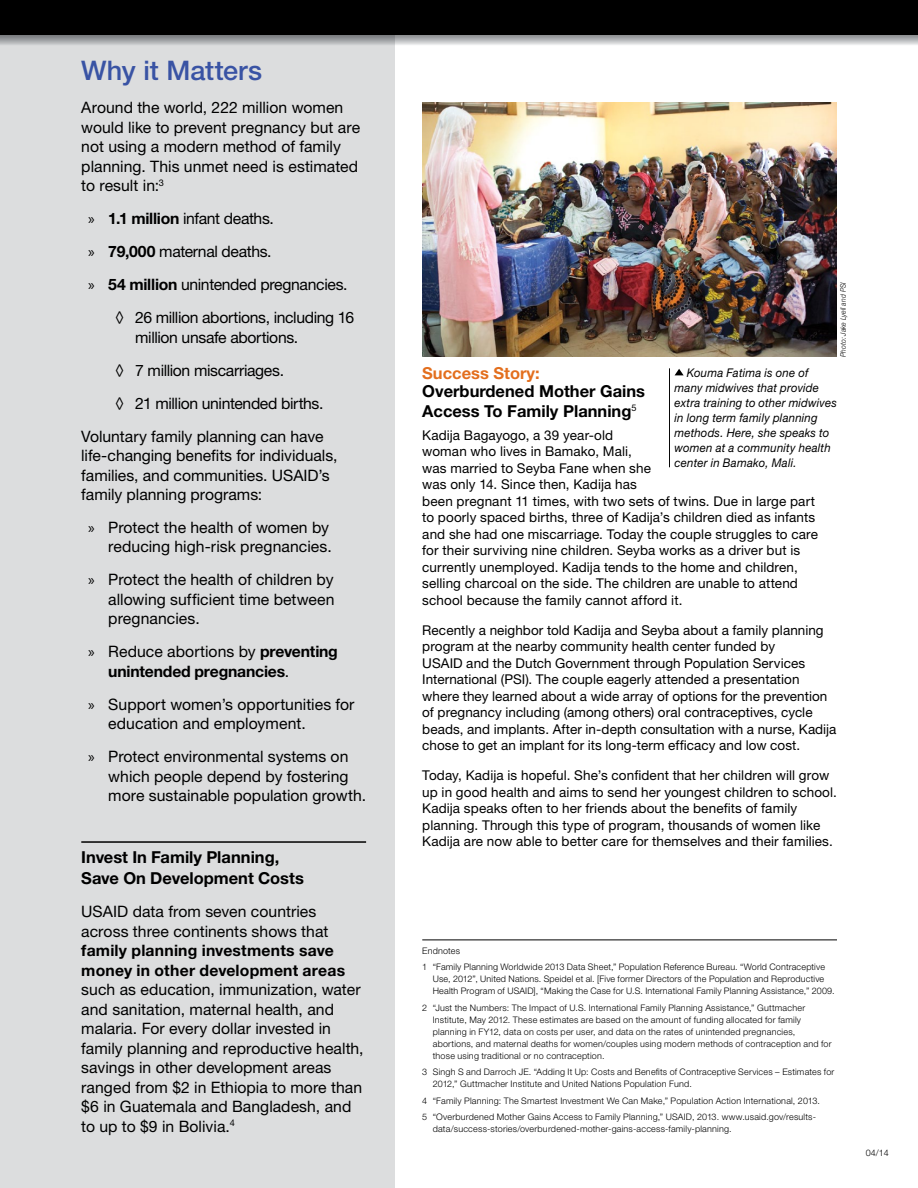
<style>
.page{position:relative;width:918px;height:1188px;background:#fff}
.page>*{position:absolute;margin:0;border:0;box-sizing:border-box;transform-origin:0 0}
.t1{font:500 27px "Helvetica Neue LT Std";color:#3953a4}
.t2{font:700 16.5px/21px "Helvetica Neue LT Std";color:#000}
.t3{font:700 16.5px "Helvetica Neue LT Std";color:#e36f1e}
.t4{font:15.75px/19.5px "Helvetica Neue LT Std";color:#000}
.t5{font:15.75px "Helvetica Neue LT Std";letter-spacing:-.025em;color:#000}
.t6{font:700 15.75px/19.5px "Helvetica Neue LT Std";letter-spacing:.01em;color:#000}
.t7{font:700 15.75px/19.5px "Helvetica Neue LT Std";letter-spacing:-.01em;color:#000}
.t8{font:15.75px "Helvetica Neue LT Std";letter-spacing:-.02em;color:#000}
.t9{font:13.5px/16.5px "Helvetica Neue LT Std";letter-spacing:.005em;color:#000}
.t10{font:italic 12px/15px "Helvetica Neue LT Std";letter-spacing:.015em;color:#000;scale:.95 1}
.t11{font:300 9px/12px "Helvetica Neue LT Std";letter-spacing:.02em;color:#000}
.t12{font:italic 300 7.5px "Helvetica Neue LT Std";letter-spacing:.005em;color:#000;scale:.9 1}
.s1{font-family:"Myriad Pro"}
.s2{font-weight:700}
.s3{font-family:"Myriad Pro";font-weight:400}
.s4{font-weight:400}
</style>
<div class="page">
<div style="left:0;top:0;width:395px;height:1188px;background:#dcddde"></div>
<hr style="left:81px;top:841px;width:285px;height:2px;background:#000">
<hr style="left:422px;top:940px;width:415px;height:1px;background:#000">
<svg style="left:0;top:35px;width:918px;height:10px;background:#adafb1"></svg>
<div style="left:0;top:0;width:918px;height:35px;background:#000"></div>
<img style="left:422px;top:103px;width:415px;height:254px">
<svg style="left:675px;top:369px;width:9px;height:6px"></svg>
<hr style="left:669px;top:368px;width:1px;height:99px;background:#000">
<h1 class="t1" style="left:81px;top:54px;width:182px">Why it Matters</h1>
<p class="t4" style="left:81px;top:97px;width:280px">Around the world, 222 million women would like to prevent pregnancy but are not using a modern method of family planning. This unmet need is estimated to result in:<sup>3</sup></p>
<p class="t5" style="left:88px;top:209px;width:187px"><span class="s1">»</span> <span class="s2">1.1 million</span> infant deaths.</p>
<p class="t8" style="left:88px;top:242px;width:185px"><span class="s1">»</span> <span class="s2">79,000</span> maternal deaths.</p>
<p class="t5" style="left:88px;top:275px;width:261px"><span class="s1">»</span> <span class="s2">54 million</span> unintended pregnancies.</p>
<p class="t5" style="left:115px;top:308px;width:241px">◊ 26 million abortions, including 16</p>
<p class="t5" style="left:135px;top:328px;width:165px">million unsafe abortions.</p>
<p class="t5" style="left:115px;top:361px;width:171px">◊ 7 million miscarriages.</p>
<p class="t5" style="left:115px;top:394px;width:210px">◊ 21 million unintended births.</p>
<p class="t4" style="left:81px;top:426px;width:244px">Voluntary family planning can have</p>
<p class="t4" style="left:81px;top:445px;width:258px">life-changing benefits for individuals, families, and communities. USAID’s family planning programs:</p>
<p class="t4" style="left:88px;top:517px;width:245px;text-align:right"><span class="s1">»</span> Protect the health of women by reducing high-risk pregnancies.</p>
<p class="t4" style="left:108px;top:570px;width:228px;text-align:justify;text-indent:-20px"><span class="s1">»</span> Protect the health of children by allowing sufficient time between pregnancies.</p>
<p class="t7" style="left:108px;top:642px;width:231px;text-indent:-20px"><span class="s3">»</span> <span class="s4">Reduce abortions by</span> preventing unintended pregnancies<span class="s4">.</span></p>
<p class="t4" style="left:108px;top:694px;width:248px;text-indent:-20px"><span class="s1">»</span> Support women’s opportunities for education and employment.</p>
<p class="t4" style="left:108px;top:747px;width:259px;text-indent:-20px"><span class="s1">»</span> Protect environmental systems on which people depend by fostering more sustainable population growth.</p>
<p class="t2" style="left:81px;top:846px;width:224px">Invest In Family Planning,<br>Save On Development Costs</p>
<p class="t4" style="left:81px;top:901px;width:249px">USAID data from seven countries across three continents shows that</p>
<p class="t6" style="left:81px;top:940px;width:265px">family planning investments save money in other development areas</p>
<p class="t4" style="left:81px;top:979px;width:284px">such as education, immunization, water and sanitation, maternal health, and malaria. For every dollar invested in family planning and reproductive health, savings in other development areas ranged from $2 in Ethiopia to more than $6 in Guatemala and Bangladesh, and to up to $9 in Bolivia.<sup>4</sup></p>
<p class="t12" style="left:839px;top:357px;width:84px;rotate:-90deg">Photo: Jake Lyell and PSI</p>
<p class="t3" style="left:422px;top:363px;width:119px">Success Story:</p>
<p class="t2" style="left:422px;top:381px;width:224px;line-height:19.5px">Overburdened Mother Gains<br>Access To Family Planning<sup>5</sup></p>
<p class="t9" style="left:422px;top:427px;width:397px">Kadija Bagayogo, a 39 year-old<br>woman who lives in Bamako, Mali,<br>was married to Seyba Fane when she<br>was only 14. Since then, Kadija has<br>been pregnant 11 times, with two sets of twins. Due in large part to poorly spaced births, three of Kadija’s children died as infants and she had one miscarriage. Today the couple struggles to care for their surviving nine children. Seyba works as a driver but is currently unemployed. Kadija tends to the home and children, selling charcoal on the side. The children are unable to attend school because the family cannot afford it.</p>
<p class="t9" style="left:422px;top:622px;width:416px">Recently a neighbor told Kadija and Seyba about a family planning program at the nearby community health center funded by<br>USAID and the Dutch Government through Population Services International (PSI). The couple eagerly attended a presentation where they learned about a wide array of options for the prevention of pregnancy including (among others) oral contraceptives, cycle beads, and implants. After in-depth consultation with a nurse, Kadija chose to get an implant for its long-term efficacy and low cost.</p>
<p class="t9" style="left:422px;top:767px;width:416px">Today, Kadija is hopeful. She’s confident that her children will grow up in good health and aims to send her youngest children to school.<br>Kadija speaks often to her friends about the benefits of family planning. Through this type of program, thousands of women like Kadija are now able to better care for themselves and their families.</p>
<p class="t10" style="left:675px;top:365px;width:172px;text-indent:12px">Kouma Fatima is one of many midwives that provide extra training to other midwives in long term family planning methods. Here, she speaks to women at a community health center in Bamako, Mali.</p>
<p class="t11" style="left:422px;top:942px;width:404px;line-height:16.6px">Endnotes<br>1 “Family Planning Worldwide 2013 Data Sheet,” Population Reference Bureau. “World Contraceptive</p>
<p class="t11" style="left:433px;top:973px;width:403px">Use, 2012”, United Nations. Speidel et al. [Five former Directors of the Population and Reproductive<br>Health Program of USAID], “Making the Case for U.S. International Family Planning Assistance,” 2009.</p>
<p class="t11" style="left:433px;top:1001px;width:400px;text-indent:-11px">2 “Just the Numbers: The Impact of U.S. International Family Planning Assistance,” Guttmacher Institute, May 2012. These estimates are based on the amount of funding allocated for family planning in FY12, data on costs per user, and data on the rates of unintended pregnancies, abortions, and maternal deaths for women/couples using modern methods of contraception and for those using traditional or no contraception.</p>
<p class="t11" style="left:433px;top:1066px;width:403px;text-indent:-11px">3 Singh S and Darroch JE. “Adding It Up: Costs and Benefits of Contraceptive Services – Estimates for<br>2012,” Guttmacher Institute and United Nations Population Fund.</p>
<p class="t11" style="left:422px;top:1092px;width:399px;line-height:16.6px">4 “Family Planning: The Smartest Investment We Can Make,” Population Action International, 2013.<br>5 “Overburdened Mother Gains Access to Family Planning,” USAID, 2013. www.usaid.gov/results-</p>
<p class="t11" style="left:433px;top:1123px;width:300px">data/success-stories/overburdened-mother-gains-access-family-planning.</p>
<p class="t11" style="left:866px;top:1147px;width:25px">04/14</p>
</div>
